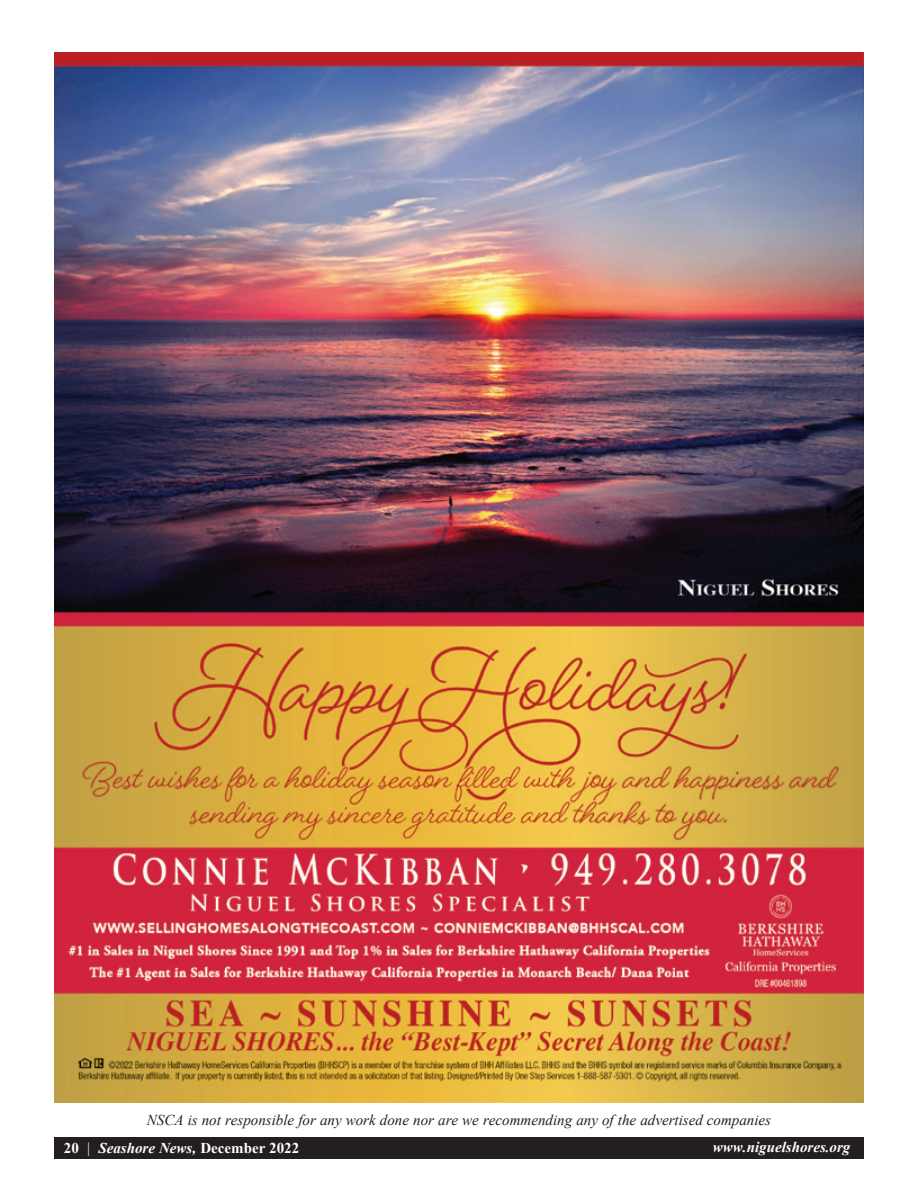
<style>
.page{position:relative;width:918px;height:1188px;background:#fff}
.page>*{position:absolute;margin:0;border:0;box-sizing:border-box;transform-origin:0 0}
.t1{font:italic 15px "Times New Roman";color:#231f20}
.t2{font:700 15px "Times New Roman";color:#fff}
.t3{font:italic 700 15px "Times New Roman";color:#fff}
.s1{font-weight:400}
.s2{font-style:italic}
</style>
<div class="page">
<div style="left:54px;top:1137px;width:810px;height:21px;background:#231f20"></div>
<img style="left:54px;top:52px;width:810px;height:1050px">
<p class="t1" style="left:147px;top:1110px;width:626px">NSCA is not responsible for any work done nor are we recommending any of the advertised companies</p>
<p class="t2" style="left:64px;top:1137px;width:237px">20 <span class="s1">|</span> <span class="s2">Seashore News,</span> December 2022</p>
<p class="t3" style="left:713px;top:1137px;width:139px">www.niguelshores.org</p>
</div>
